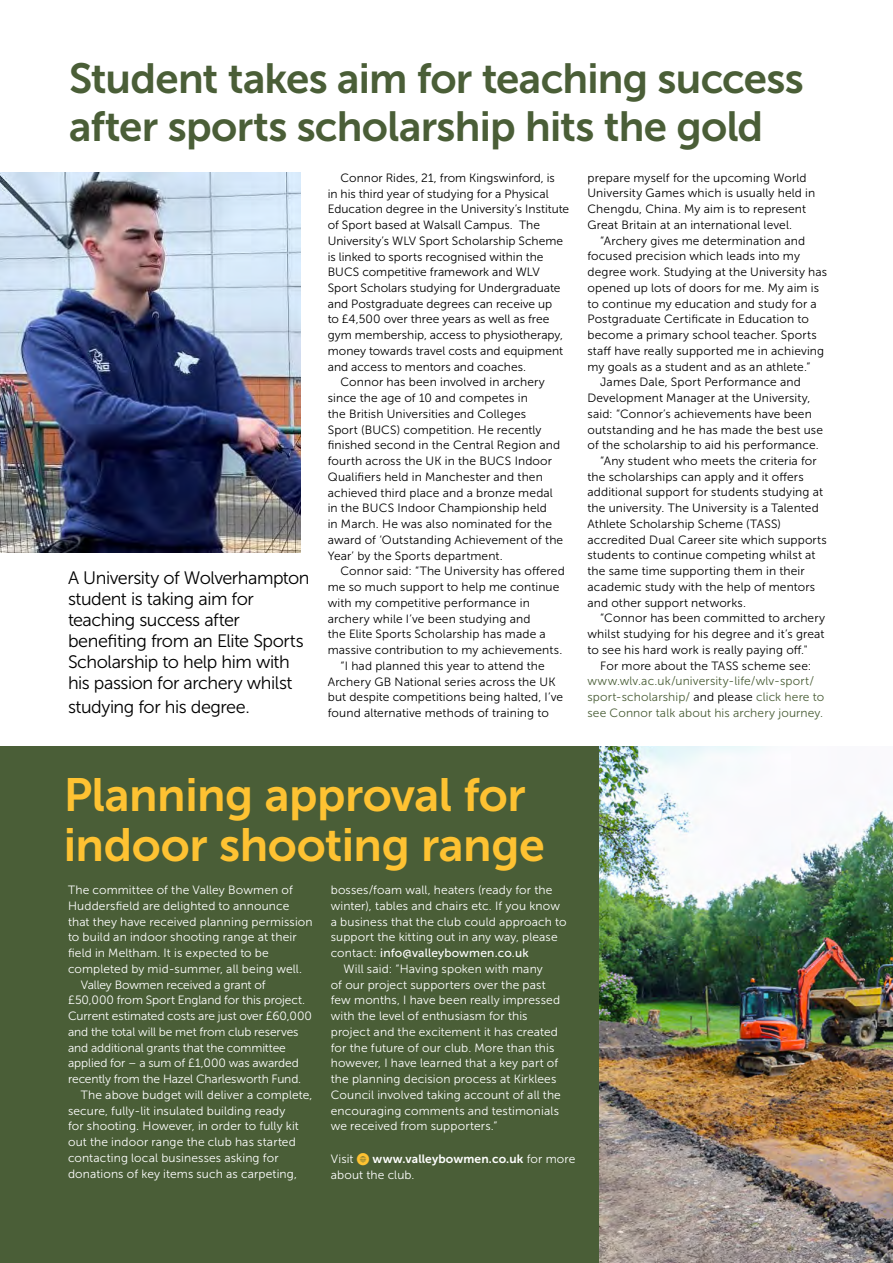
<style>
.page{position:relative;width:893px;height:1263px;background:#fff}
.page>*{position:absolute;margin:0;border:0;box-sizing:border-box;transform-origin:0 0}
.Club__crosshead{font:46.5px/49.5px "Museo Sans 700";letter-spacing:-.01em;color:#fec232}
.Club__crosshead-2{font:42px/48px "Museo Sans 700";letter-spacing:-.02em;color:#4a5e37}
.Club__crosshead-3{font:18px/21px "Museo Sans 300";letter-spacing:-.025em;color:#000}
.body_indent{font:12px/15.8px "Museo Sans 300";letter-spacing:.01em;color:#000}
.body_indent-2{font:12px/15.8px "Museo Sans 300";letter-spacing:.005em;color:#fff}
.body_1st_para{font:12px/15.8px "Museo Sans 300";letter-spacing:.015em;color:#fff}
.body_indent-3{font:12px/15.8px "Museo Sans 300";letter-spacing:.01em;color:#4a5e37}
.s1{color:#000}
.s2{font-family:"Museo Sans 500"}
.s3{font-family:"Social Media Circled";color:#fec232}
.s4{font-family:"Museo Sans 700"}
</style>
<div class="page">
<div style="left:0;top:746px;width:600px;height:517px;background:#4a5e37"></div>
<img style="left:0;top:173px;width:300px;height:379px">
<img style="left:600px;top:746px;width:293px;height:517px">
<p class="Club__crosshead-2" style="left:69px;top:54px;width:736px">Student takes aim for teaching success after sports scholarship hits the gold</p>
<p class="Club__crosshead-3" style="left:68px;top:567px;width:243px">A University of Wolverhampton student is taking aim for teaching success after benefiting from an Elite Sports<br>Scholarship to help him with his passion for archery whilst</p>
<p class="Club__crosshead-3" style="left:68px;top:696px;width:183px">studying for his degree.</p>
<p class="body_indent" style="left:328px;top:170px;width:243px;text-indent:13px">Connor Rides, 21, from Kingswinford, is<br>in his third year of studying for a Physical Education degree in the University’s Institute of Sport based at Walsall Campus. The University’s WLV Sport Scholarship Scheme is linked to sports recognised within the BUCS competitive framework and WLV Sport Scholars studying for Undergraduate and Postgraduate degrees can receive up<br>to £4,500 over three years as well as free gym membership, access to physiotherapy, money towards travel costs and equipment and access to mentors and coaches.</p>
<p class="body_indent" style="left:328px;top:375px;width:237px;text-indent:13px">Connor has been involved in archery since the age of 10 and competes in<br>the British Universities and Colleges<br>Sport (BUCS) competition. He recently finished second in the Central Region and fourth across the UK in the BUCS Indoor Qualifiers held in Manchester and then achieved third place and a bronze medal in the BUCS Indoor Championship held<br>in March. He was also nominated for the award of ‘Outstanding Achievement of the Year’ by the Sports department.</p>
<p class="body_indent" style="left:328px;top:563px;width:239px;text-indent:13px">Connor said: “The University has offered me so much support to help me continue with my competitive performance in archery while I’ve been studying and<br>the Elite Sports Scholarship has made a massive contribution to my achievements.</p>
<p class="body_indent" style="left:328px;top:658px;width:237px;text-indent:13px">“I had planned this year to attend the Archery GB National series across the UK but despite competitions being halted, I’ve found alternative methods of training to</p>
<p class="body_indent" style="left:587px;top:170px;width:229px">prepare myself for the upcoming World University Games which is usually held in Chengdu, China. My aim is to represent Great Britain at an international level.</p>
<p class="body_indent" style="left:587px;top:233px;width:241px;text-indent:13px">“Archery gives me determination and focused precision which leads into my degree work. Studying at the University has opened up lots of doors for me. My aim is to continue my education and study for a Postgraduate Certificate in Education to become a primary school teacher. Sports staff have really supported me in achieving my goals as a student and as an athlete.”</p>
<p class="body_indent" style="left:587px;top:374px;width:237px;text-indent:13px">James Dale, Sport Performance and Development Manager at the University, said: “Connor’s achievements have been outstanding and he has made the best use of the scholarship to aid his performance.</p>
<p class="body_indent" style="left:587px;top:453px;width:241px;text-indent:13px">“Any student who meets the criteria for the scholarships can apply and it offers additional support for students studying at the university. The University is a Talented Athlete Scholarship Scheme (TASS) accredited Dual Career site which supports students to continue competing whilst at the same time supporting them in their academic study with the help of mentors and other support networks.</p>
<p class="body_indent" style="left:587px;top:610px;width:239px;text-align:justify;text-indent:13px">“Connor has been committed to archery whilst studying for his degree and it’s great to see his hard work is really paying off."</p>
<p class="body_indent-3" style="left:587px;top:658px;width:238px;text-indent:13px"><span class="s1">For more about the TASS scheme see: </span>www.wlv.ac.uk/university-life/wlv-sport/ sport-scholarship/ <span class="s1">and please</span> click here to see Connor talk about his archery journey.</p>
<p class="Club__crosshead" style="left:64px;top:770px;width:482px">Planning approval for indoor shooting range</p>
<p class="body_1st_para" style="left:68px;top:882px;width:246px">The committee of the Valley Bowmen of Huddersfield are delighted to announce that they have received planning permission to build an indoor shooting range at their field in Meltham. It is expected to be completed by mid-summer, all being well.</p>
<p class="body_indent-2" style="left:68px;top:977px;width:246px;text-indent:13px">Valley Bowmen received a grant of £50,000 from Sport England for this project.<br>Current estimated costs are just over £60,000 and the total will be met from club reserves and additional grants that the committee applied for – a sum of £1,000 was awarded recently from the Hazel Charlesworth Fund.</p>
<p class="body_indent-2" style="left:68px;top:1087px;width:246px;text-indent:13px">The above budget will deliver a complete, secure, fully-lit insulated building ready<br>for shooting. However, in order to fully kit out the indoor range the club has started contacting local businesses asking for donations of key items such as carpeting,</p>
<p class="body_indent-2" style="left:331px;top:882px;width:237px">bosses/foam wall, heaters (ready for the winter), tables and chairs etc. If you know a business that the club could approach to support the kitting out in any way, please contact: <span class="s2">info@valleybowmen.co.uk</span></p>
<p class="body_indent-2" style="left:331px;top:961px;width:232px;text-indent:13px">Will said: “Having spoken with many<br>of our project supporters over the past few months, I have been really impressed with the level of enthusiasm for this project and the excitement it has created for the future of our club. More than this however, I have learned that a key part of the planning decision process at Kirklees Council involved taking account of all the encouraging comments and testimonials we received from supporters.”</p>
<p class="body_indent-2" style="left:331px;top:1151px;width:246px">Visit <span class="s3">K</span> <span class="s4">www.valleybowmen.co.uk</span> for more about the club.</p>
</div>
